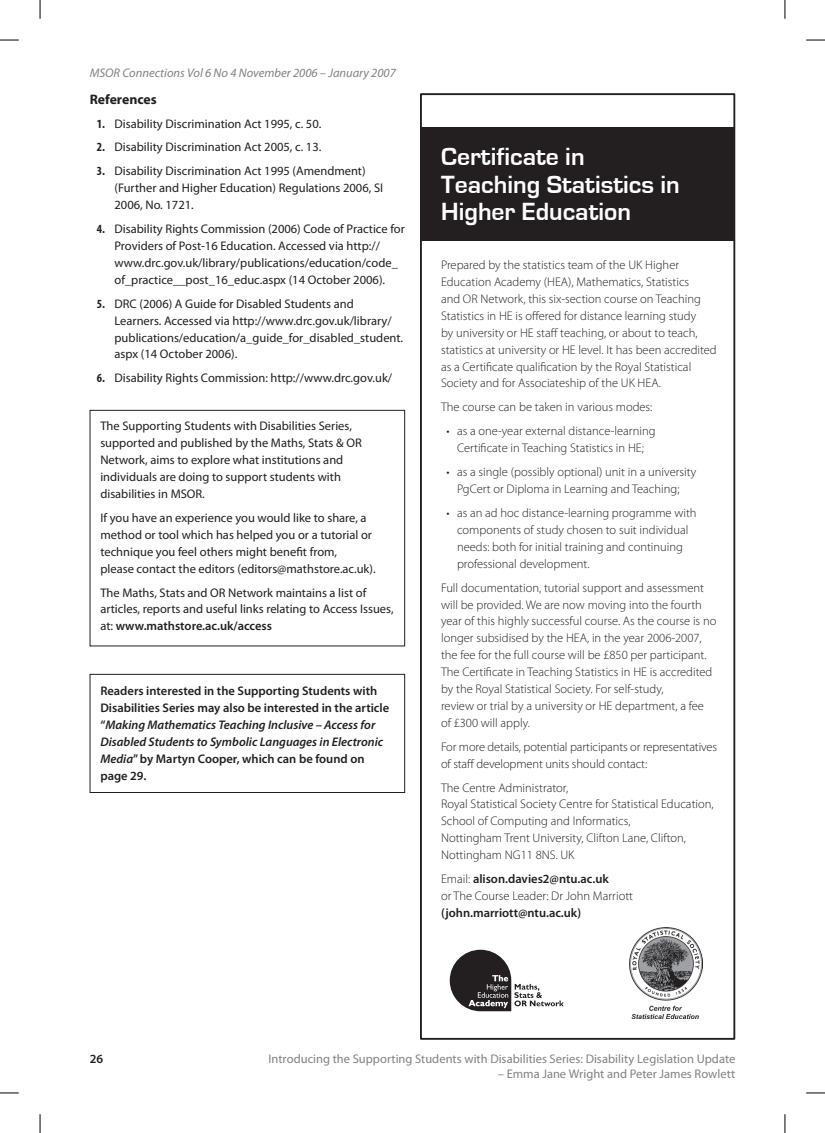
<style>
.page{position:relative;width:825px;height:1133px;background:#fff}
.page>*{position:absolute;margin:0;border:0;box-sizing:border-box;transform-origin:0 0}
.t1{font:700 25.62px/27.5px "Eurostile";color:#fff}
.t2{font:700 13.75px "Myriad Pro";color:#231f20}
.t3{font:300 12.5px/16.9px "Myriad Pro";color:#231f20}
.t4{font:12.5px/16.9px "Myriad Pro";color:#231f20}
.t5{font:600 12.5px/16.9px "Myriad Pro";color:#231f20}
.t6{font:12.5px "Myriad Pro";color:#808285}
.t7{font:italic 12.5px "Myriad Pro";color:#808285}
.t8{font:700 condensed 12.5px/24px "Myriad Pro";color:#231f20;text-align:justify}
.s1{font-weight:600}
.s2{font-style:italic}
</style>
<div class="page">
<div style="left:90px;top:410px;width:315px;height:236px;border:1px solid #231f20"></div>
<div style="left:90px;top:674px;width:315px;height:118px;border:1px solid #231f20"></div>
<div style="left:420px;top:93px;width:314px;height:946px;border:2px solid #231f20"></div>
<div style="left:420px;top:127px;width:314px;height:113px;background:#231f20"></div>
<svg style="left:449px;top:949px;width:114px;height:62px"></svg>
<img style="left:629px;top:927px;width:73px;height:91px">
<svg style="left:0;top:39px;width:19px;height:2px"></svg>
<svg style="left:806px;top:39px;width:18px;height:2px"></svg>
<svg style="left:0;top:1092px;width:19px;height:1px"></svg>
<svg style="left:806px;top:1092px;width:18px;height:1px"></svg>
<svg style="left:39px;top:0;width:2px;height:19px"></svg>
<svg style="left:39px;top:1114px;width:2px;height:18px"></svg>
<svg style="left:784px;top:0;width:1px;height:19px"></svg>
<svg style="left:784px;top:1114px;width:1px;height:18px"></svg>
<p class="t7" style="left:90px;top:65px;width:307px">MSOR Connections Vol 6 No 4 November 2006 – January 2007</p>
<p class="t2" style="left:90px;top:90px;width:68px">References</p>
<p class="t4" style="left:114px;top:111px;width:252px;line-height:24px">Disability Discrimination Act 1995, c. 50.<br>Disability Discrimination Act 2005, c. 13.<br>Disability Discrimination Act 1995 (Amendment)</p>
<p class="t4" style="left:114px;top:179px;width:270px">(Further and Higher Education) Regulations 2006, SI<br>2006, No. 1721.</p>
<p class="t4" style="left:114px;top:220px;width:292px">Disability Rights Commission (2006) Code of Practice for Providers of Post-16 Education. Accessed via http:// www.drc.gov.uk/library/publications/education/code_ of_practice__post_16_educ.aspx (14 October 2006).</p>
<p class="t4" style="left:114px;top:295px;width:290px">DRC (2006) A Guide for Disabled Students and Learners. Accessed via http://www.drc.gov.uk/library/ publications/education/a_guide_for_disabled_student. aspx (14 October 2006).</p>
<p class="t4" style="left:114px;top:369px;width:279px">Disability Rights Commission: http://www.drc.gov.uk/</p>
<p class="t4" style="left:100px;top:417px;width:263px">The Supporting Students with Disabilities Series, supported and published by the Maths, Stats &amp; OR Network, aims to explore what institutions and individuals are doing to support students with disabilities in MSOR.</p>
<p class="t4" style="left:100px;top:509px;width:276px">If you have an experience you would like to share, a method or tool which has helped you or a tutorial or technique you feel others might benefit from,<br>please contact the editors (editors@mathstore.ac.uk).</p>
<p class="t4" style="left:100px;top:583px;width:295px">The Maths, Stats and OR Network maintains a list of articles, reports and useful links relating to Access Issues, at: <span class="s1">www.mathstore.ac.uk/access</span></p>
<p class="t8" style="left:97px;top:111px;width:10px">1.<br>2.<br>3.</p>
<p class="t8" style="left:97px;top:217px;width:10px">4.</p>
<p class="t8" style="left:97px;top:291px;width:10px">5.</p>
<p class="t8" style="left:97px;top:366px;width:10px">6.</p>
<p class="t5" style="left:100px;top:682px;width:290px">Readers interested in the Supporting Students with Disabilities Series may also be interested in the article “<span class="s2">Making Mathematics Teaching Inclusive – Access for Disabled Students to Symbolic Languages in Electronic Media</span>” by Martyn Cooper, which can be found on page 29.</p>
<h1 class="t1" style="left:441px;top:143px;width:240px">Certificate in<br>Teaching Statistics in<br>Higher Education</h1>
<p class="t3" style="left:441px;top:256px;width:277px">Prepared by the statistics team of the UK Higher Education Academy (HEA), Mathematics, Statistics<br>and OR Network, this six-section course on Teaching Statistics in HE is offered for distance learning study<br>by university or HE staff teaching, or about to teach, statistics at university or HE level. It has been accredited as a Certificate qualification by the Royal Statistical Society and for Associateship of the UK HEA.</p>
<p class="t3" style="left:441px;top:395px;width:216px;line-height:24px;text-align:right">The course can be taken in various modes: as a one-year external distance-learning</p>
<p class="t3" style="left:457px;top:436px;width:241px;line-height:24px">Certificate in Teaching Statistics in HE;<br>as a single (possibly optional) unit in a university</p>
<p class="t3" style="left:457px;top:477px;width:241px;line-height:24px">PgCert or Diploma in Learning and Teaching;<br>as an ad hoc distance-learning programme with</p>
<p class="t3" style="left:457px;top:521px;width:233px">components of study chosen to suit individual needs: both for initial training and continuing professional development.</p>
<p class="t3" style="left:441px;top:579px;width:277px">Full documentation, tutorial support and assessment will be provided. We are now moving into the fourth year of this highly successful course. As the course is no longer subsidised by the HEA, in the year 2006-2007, the fee for the full course will be £850 per participant.<br>The Certificate in Teaching Statistics in HE is accredited by the Royal Statistical Society. For self-study,<br>review or trial by a university or HE department, a fee of £300 will apply.</p>
<p class="t3" style="left:441px;top:738px;width:277px">For more details, potential participants or representatives of staff development units should contact:</p>
<p class="t3" style="left:441px;top:778px;width:274px">The Centre Administrator,<br>Royal Statistical Society Centre for Statistical Education, School of Computing and Informatics,<br>Nottingham Trent University, Clifton Lane, Clifton, Nottingham NG11 8NS. UK</p>
<p class="t3" style="left:441px;top:870px;width:193px">Email: <span class="s1">alison.davies2@ntu.ac.uk<br></span>or The Course Leader: Dr John Marriott</p>
<p class="t5" style="left:441px;top:903px;width:141px">(john.marriott@ntu.ac.uk)</p>
<p class="t3" style="left:446px;top:422px;width:5px">•</p>
<p class="t3" style="left:446px;top:463px;width:5px">•</p>
<p class="t3" style="left:446px;top:504px;width:5px">•</p>
<p class="t5" style="left:90px;top:1050px;width:15px">26</p>
<p class="t6" style="left:268px;top:1051px;width:468px">Introducing the Supporting Students with Disabilities Series: Disability Legislation Update</p>
<p class="t6" style="left:497px;top:1066px;width:239px">– Emma Jane Wright and Peter James Rowlett</p>
</div>
